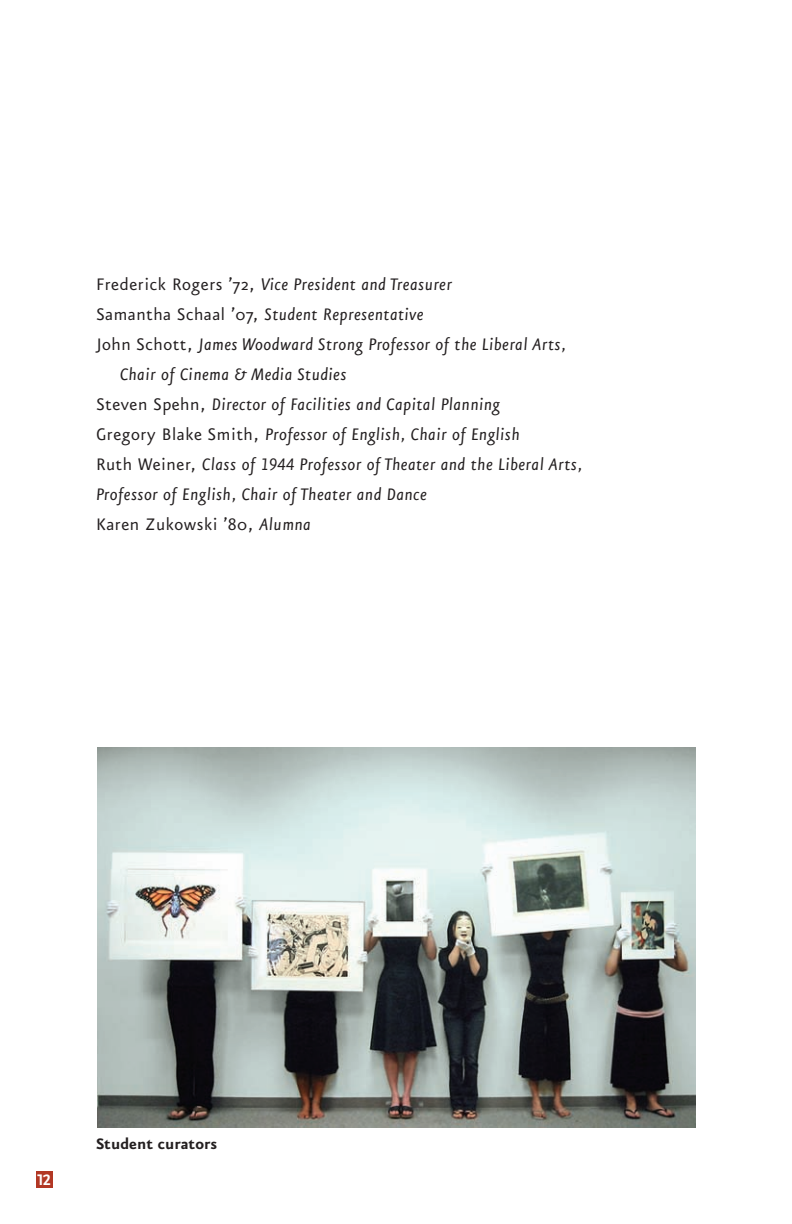
<style>
.page{position:relative;width:792px;height:1224px;background:#fff}
.page>*{position:absolute;margin:0;border:0;box-sizing:border-box;transform-origin:0 0}
.t1{font:italic 20px "Eureka Sans";letter-spacing:.02em;color:#231f20}
.t2{font:20px "Eureka Sans";letter-spacing:.025em;color:#231f20}
.t3{font:700 18px "Eureka Sans";color:#231f20}
.t4{font:700 16px "Scala Sans LF";color:#fff}
.s1{font-style:normal}
.s2{font-style:italic}
</style>
<div class="page">
<img style="left:97px;top:747px;width:599px;height:380px">
<div style="left:36px;top:1172px;width:16px;height:16px;background:#b23724"></div>
<p class="t1" style="left:96px;top:277px;width:358px"><span class="s1">Frederick Rogers ’72,</span> Vice President and Treasurer</p>
<p class="t1" style="left:96px;top:307px;width:329px"><span class="s1">Samantha Schaal ’07,</span> Student Representative</p>
<p class="t1" style="left:96px;top:337px;width:471px"><span class="s1">John Schott,</span> James Woodward Strong Professor of the Liberal Arts,</p>
<p class="t1" style="left:120px;top:367px;width:228px">Chair of Cinema &amp; Media Studies</p>
<p class="t1" style="left:96px;top:397px;width:406px"><span class="s1">Steven Spehn,</span> Director of Facilities and Capital Planning</p>
<p class="t1" style="left:96px;top:427px;width:425px"><span class="s1">Gregory Blake Smith,</span> Professor of English, Chair of English</p>
<p class="t1" style="left:96px;top:457px;width:488px"><span class="s1">Ruth Weiner,</span> Class of 1944 Professor of Theater and the Liberal Arts,</p>
<p class="t1" style="left:96px;top:487px;width:332px">Professor of English, Chair of Theater and Dance</p>
<p class="t2" style="left:96px;top:517px;width:216px">Karen Zukowski ’80, <span class="s2">Alumna</span></p>
<p class="t4" style="left:36px;top:1174px;width:16px">12</p>
<p class="t3" style="left:96px;top:1137px;width:123px">Student curators</p>
</div>
